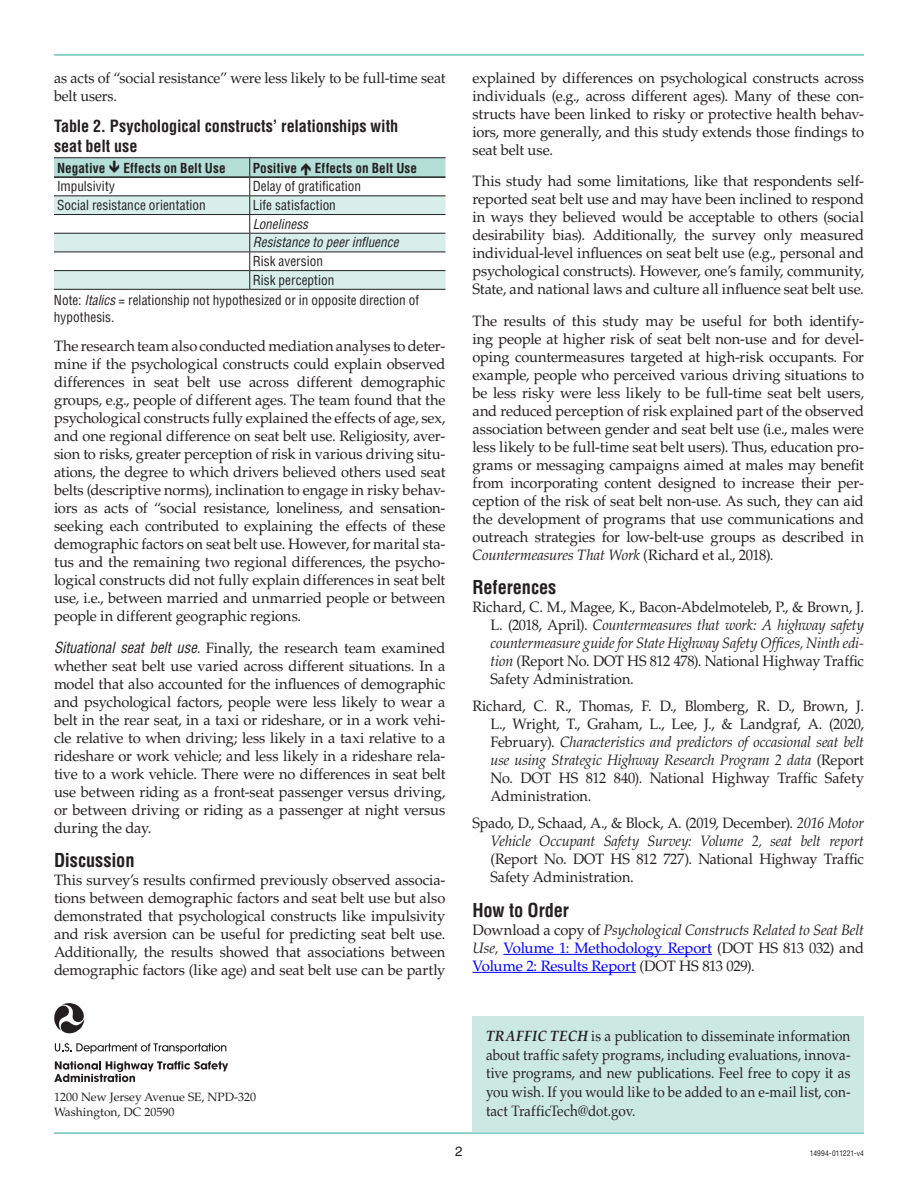
<style>
.page{position:relative;width:918px;height:1188px;background:#fff}
.page>*{position:absolute;margin:0;border:0;box-sizing:border-box;transform-origin:0 0}
.HeadA{font:700 condensed 18.75px "Helvetica LT Std";letter-spacing:-.005em;color:#231f20}
.Table_or_Fig_Title{font:700 condensed 16.5px/19.5px "Helvetica LT Std";color:#231f20}
.Body_Text{font:15px/18px "Palatino LT Std";letter-spacing:-.005em;color:#231f20;text-align:justify}
.Reference{font:15px/18px "Palatino LT Std";letter-spacing:-.01em;color:#231f20;text-align:justify;scale:.96 1}
.Body_Text-2{font:15px/18.8px "Palatino LT Std";letter-spacing:-.005em;color:#231f20;text-align:justify;scale:.9 1}
.Body_Text-3{font:15px/18px "Palatino LT Std";letter-spacing:-.015em;color:#00f;text-align:justify}
.Body_Text-4{font:15px/18px "Palatino LT Std";letter-spacing:-.005em;color:#231f20;scale:.96 1}
.Table_Text{font:condensed 13.5px "Helvetica LT Std";letter-spacing:.005em;color:#231f20}
.Table_Footer{font:condensed 13.5px/16.5px "Helvetica LT Std";letter-spacing:.005em;color:#231f20}
.Table_Head{font:700 condensed 13.5px "Helvetica LT Std";letter-spacing:.01em;color:#231f20}
.Table_Text-2{font:italic condensed 13.5px "Helvetica LT Std";color:#231f20}
.t1{font:13.5px "Helvetica LT Std";color:#231f20}
.t2{font:12px "Palatino LT Std";color:#231f20}
.t3{font:condensed 7.5px "Helvetica LT Std";letter-spacing:.015em;color:#231f20}
.s1{font-style:italic}
.s2{font-family:"Helvetica LT Std";font-style:italic;font-stretch:condensed}
.s3{color:#231f20}
.s4{font-style:italic;color:#231f20}
.s5{font-weight:700;font-style:italic}
.s6{font-family:"Palatino"}
</style>
<div class="page">
<div style="left:472px;top:1017px;width:392px;height:116px;background:#cce8e3"></div>
<hr style="left:54px;top:1132px;width:810px;height:2px;background:#81cdc1">
<hr style="left:54px;top:54px;width:810px;height:2px;background:#81cdc1">
<hr style="left:54px;top:157px;width:196px;height:1px;background:#231f20">
<hr style="left:250px;top:157px;width:196px;height:1px;background:#231f20">
<hr style="left:54px;top:289px;width:196px;height:1px;background:#231f20">
<hr style="left:250px;top:289px;width:196px;height:1px;background:#231f20">
<hr style="left:503px;top:954px;width:209px;height:1px;background:#00f">
<hr style="left:472px;top:972px;width:164px;height:1px;background:#00f">
<svg style="left:54px;top:1003px;width:31px;height:31px"></svg>
<svg style="left:55px;top:1043px;width:171px;height:10px"></svg>
<svg style="left:54px;top:1061px;width:174px;height:21px"></svg>
<svg style="left:54px;top:158px;width:392px;height:131px"></svg>
<p class="Body_Text-4" style="left:54px;top:69px;width:409px">as acts of “social resistance” were less likely to be full-time seat belt users.</p>
<p class="Table_or_Fig_Title" style="left:54px;top:116px;width:346px">Table 2. Psychological constructs’ relationships with seat belt use</p>
<p class="Table_Head" style="left:57px;top:159px;width:50px">Negative</p>
<p class="Table_Head" style="left:123px;top:159px;width:104px">Effects on Belt Use</p>
<p class="Table_Head" style="left:253px;top:159px;width:46px">Positive</p>
<p class="Table_Head" style="left:315px;top:159px;width:104px">Effects on Belt Use</p>
<p class="Table_Text" style="left:57px;top:178px;width:60px">Impulsivity</p>
<p class="Table_Text" style="left:253px;top:178px;width:110px">Delay of gratification</p>
<p class="Table_Text" style="left:57px;top:197px;width:150px">Social resistance orientation</p>
<p class="Table_Text" style="left:253px;top:197px;width:85px">Life satisfaction</p>
<p class="Table_Text-2" style="left:253px;top:215px;width:57px">Loneliness</p>
<p class="Table_Text-2" style="left:253px;top:234px;width:147px">Resistance to peer influence</p>
<p class="Table_Text" style="left:253px;top:253px;width:72px">Risk aversion</p>
<p class="Table_Text" style="left:253px;top:271px;width:83px">Risk perception</p>
<p class="Table_Footer" style="left:54px;top:292px;width:367px">Note: <span class="s1">Italics</span> = relationship not hypothesized or in opposite direction of hypothesis.</p>
<p class="Body_Text" style="left:54px;top:338px;width:393px">The research team also conducted mediation analyses to deter&shy;mine if the psychological constructs could explain observed differences in seat belt use across different demographic groups, e.g., people of different ages. The team found that the psychological constructs fully explained the effects of age, sex, and one regional difference on seat belt use. Religiosity, aver&shy;sion to risks, greater perception of risk in various driving situ&shy;ations, the degree to which drivers believed others used seat belts (descriptive norms), inclination to engage in risky behav&shy;iors as acts of “social resistance, loneliness, and sensation&shy;seeking each contributed to explaining the effects of these demographic factors on seat belt use. However, for marital sta&shy;tus and the remaining two regional differences, the psycho&shy;logical constructs did not fully explain differences in seat belt use, i.e., between married and unmarried people or between people in different geographic regions.</p>
<p class="Body_Text" style="left:54px;top:639px;width:393px"><span class="s2">Situational seat belt use.</span> Finally, the research team examined whether seat belt use varied across different situations. In a model that also accounted for the influences of demographic and psychological factors, people were less likely to wear a belt in the rear seat, in a taxi or rideshare, or in a work vehi&shy;cle relative to when driving; less likely in a taxi relative to a rideshare or work vehicle; and less likely in a rideshare rela&shy;tive to a work vehicle. There were no differences in seat belt use between riding as a front-seat passenger versus driving, or between driving or riding as a passenger at night versus during the day.</p>
<p class="HeadA" style="left:54px;top:849px;width:82px">Discussion</p>
<p class="Body_Text" style="left:54px;top:872px;width:393px">This survey’s results confirmed previously observed associa&shy;tions between demographic factors and seat belt use but also demonstrated that psychological constructs like impulsivity and risk aversion can be useful for predicting seat belt use.<br>Additionally, the results showed that associations between demographic factors (like age) and seat belt use can be partly</p>
<p class="Body_Text" style="left:472px;top:69px;width:393px">explained by differences on psychological constructs across individuals (e.g., across different ages). Many of these con&shy;structs have been linked to risky or protective health behav&shy;iors, more generally, and this study extends those findings to seat belt use.</p>
<p class="Body_Text" style="left:472px;top:173px;width:393px">This study had some limitations, like that respondents self&shy;reported seat belt use and may have been inclined to respond in ways they believed would be acceptable to others (social desirability bias). Additionally, the survey only measured individual-level influences on seat belt use (e.g., personal and psychological constructs). However, one’s family, community, State, and national laws and culture all influence seat belt use.</p>
<p class="Body_Text" style="left:472px;top:312px;width:393px">The results of this study may be useful for both identify&shy;ing people at higher risk of seat belt non-use and for devel&shy;oping countermeasures targeted at high-risk occupants. For example, people who perceived various driving situations to be less risky were less likely to be full-time seat belt users, and reduced perception of risk explained part of the observed association between gender and seat belt use (i.e., males were less likely to be full-time seat belt users). Thus, education pro&shy;grams or messaging campaigns aimed at males may benefit from incorporating content designed to increase their per&shy;ception of the risk of seat belt non-use. As such, they can aid the development of programs that use communications and outreach strategies for low-belt-use groups as described in <span class="s1">Countermeasures That Work</span> (Richard et al., 2018).</p>
<p class="HeadA" style="left:472px;top:576px;width:85px">References</p>
<p class="Reference" style="left:490px;top:599px;width:391px;text-indent:-18px">Richard, C. M., Magee, K., Bacon-Abdelmoteleb, P., &amp; Brown, J.<br>L. (2018, April). <span class="s1">Countermeasures that work: A highway safety countermeasure guide for State Highway Safety Offices, Ninth edi&shy;tion</span> (Report No. DOT HS 812 478). National Highway Traffic Safety Administration.</p>
<p class="Reference" style="left:490px;top:698px;width:391px;text-indent:-18px">Richard, C. R., Thomas, F. D., Blomberg, R. D., Brown, J.<br>L., Wright, T., Graham, L., Lee, J., &amp; Landgraf, A. (2020, February). <span class="s1">Characteristics and predictors of occasional seat belt use using Strategic Highway Research Program 2 data</span> (Report No. DOT HS 812 840). National Highway Traffic Safety Administration.</p>
<p class="Reference" style="left:490px;top:815px;width:391px;text-indent:-18px">Spado, D., Schaad, A., &amp; Block, A. (2019, December). <span class="s1">2016 Motor Vehicle Occupant Safety Survey: Volume 2, seat belt report </span>(Report No. DOT HS 812 727). National Highway Traffic Safety Administration.</p>
<p class="HeadA" style="left:472px;top:898px;width:98px">How to Order</p>
<p class="Body_Text-3" style="left:472px;top:921px;width:393px"><span class="s3">Download a copy of</span> <span class="s4">Psychological Constructs Related to Seat Belt Use,</span> Volume 1: Methodology Report <span class="s3">(DOT HS 813 032) and </span>Volume 2: Results Report <span class="s3">(DOT HS 813 029).</span></p>
<p class="t2" style="left:54px;top:1090px;width:204px">1200 New Jersey Avenue SE, NPD-320</p>
<p class="t2" style="left:54px;top:1105px;width:122px">Washington, DC 20590</p>
<p class="t1" style="left:455px;top:1144px;width:9px">2</p>
<p class="Body_Text-2" style="left:486px;top:1027px;width:407px"><span class="s5">TRAFFIC TECH</span> is a publication to disseminate information about traffic safety programs, including evaluations, innova&shy;tive programs, and new publications. Feel free to copy it as you wish. If you would like to be added to an e-mail list, con&shy;tact <span class="s6">TrafficTech@dot.gov</span>.</p>
<p class="t3" style="left:810px;top:1149px;width:56px">14994-011221-v4</p>
</div>
